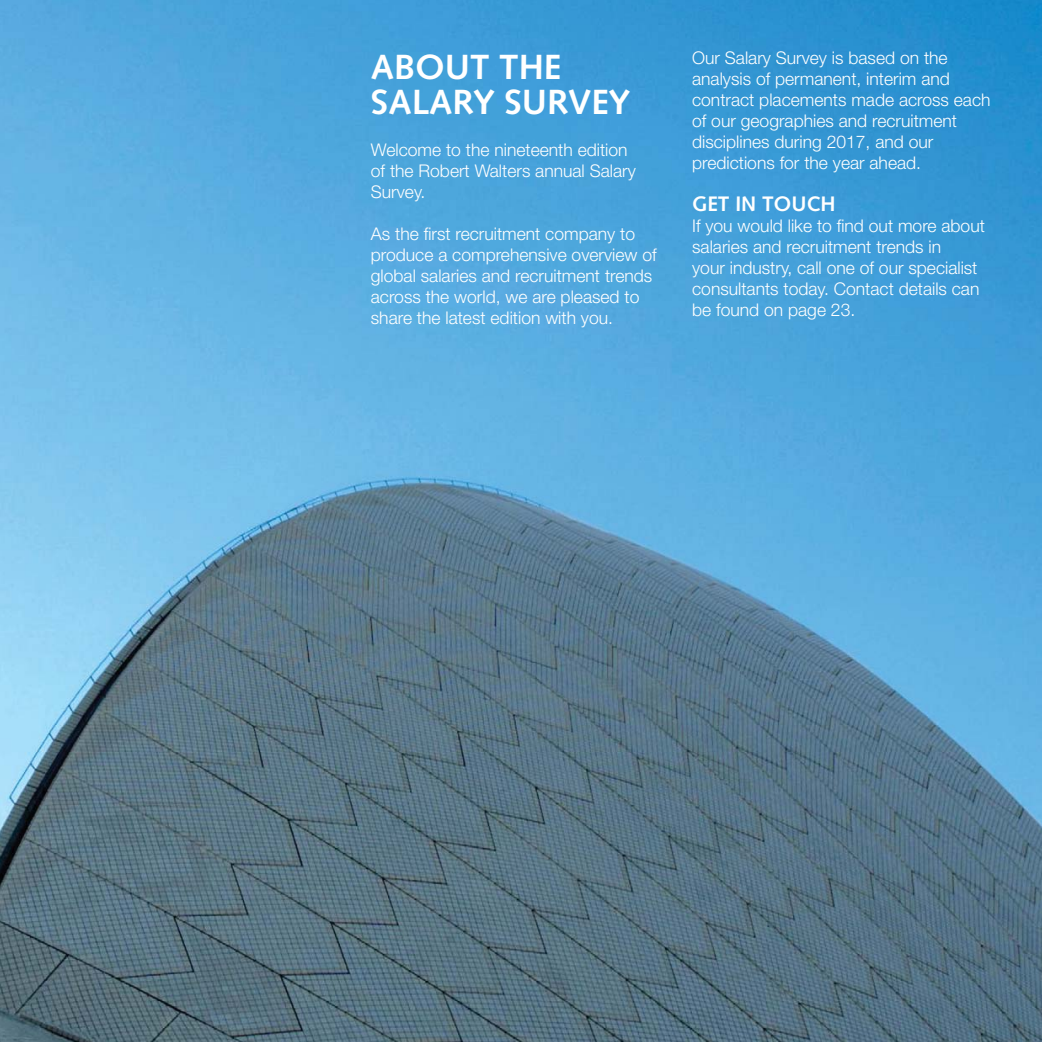
<style>
.page{position:relative;width:1042px;height:1042px;background:#fff}
.page>*{position:absolute;margin:0;border:0;box-sizing:border-box;transform-origin:0 0}
.t1{font:700 35px/35px "Syntax LT Std";color:#fff}
.t2{font:700 21px "Syntax LT Std";color:#fff}
.t3{font:300 17.5px/21px "Helvetica Neue LT Std";color:#fff}
</style>
<div class="page">
<img style="left:0;top:0;width:1042px;height:1042px">
<h1 class="t1" style="left:371px;top:49px;width:261px">ABOUT THE<br>SALARY SURVEY</h1>
<p class="t3" style="left:371px;top:141px;width:266px">Welcome to the nineteenth edition of the Robert Walters annual Salary<br>Survey.</p>
<p class="t3" style="left:371px;top:225px;width:287px">As the first recruitment company to produce a comprehensive overview of global salaries and recruitment trends across the world, we are pleased to share the latest edition with you.</p>
<p class="t3" style="left:692px;top:50px;width:300px">Our Salary Survey is based on the analysis of permanent, interim and contract placements made across each of our geographies and recruitment disciplines during 2017, and our predictions for the year ahead.</p>
<p class="t2" style="left:692px;top:192px;width:145px">GET IN TOUCH</p>
<p class="t3" style="left:692px;top:218px;width:294px">If you would like to find out more about salaries and recruitment trends in<br>your industry, call one of our specialist consultants today. Contact details can be found on page 23.</p>
</div>
